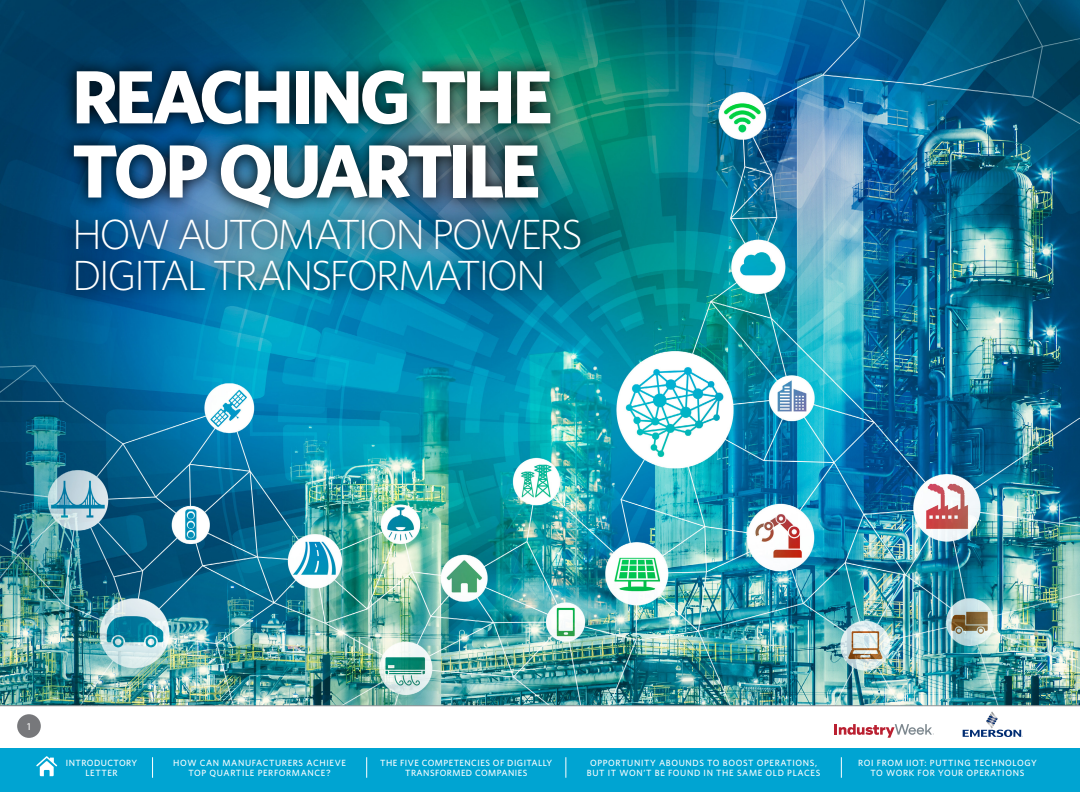
<style>
.page{position:relative;width:1080px;height:792px;background:#fff}
.page>*{position:absolute;margin:0;border:0;box-sizing:border-box;transform-origin:0 0}
.headline{font:700 75.4px/74.2px "Whitney";letter-spacing:-.05em;color:#fff}
.headline-2{font:300 42.2px/41.5px "Whitney";letter-spacing:-.06em;color:#fff}
.deck{font:500 10px "Whitney";color:#fff}
.body{font:500 9px/10px "Whitney";letter-spacing:.07em;color:#fff;text-align:center}
.body-2{font:500 9px/10px "Whitney";letter-spacing:.05em;color:#fff;text-align:center}
</style>
<div class="page">
<img style="left:0;top:0;width:1080px;height:706px">
<svg style="left:61px;top:205px;width:534px;height:100px;background:#116f96"></svg>
<img style="left:59px;top:55px;width:506px;height:167px">
<hr style="left:0;top:706px;width:540px;height:1px;background:#8f9194">
<hr style="left:540px;top:706px;width:540px;height:1px;background:#8f9194">
<div style="left:17px;top:714px;width:24px;height:24px;background:#77787b;border-radius:50%"></div>
<div style="left:0;top:748px;width:1080px;height:44px;background:#00a4d2"></div>
<svg style="left:36px;top:756px;width:21px;height:20px"></svg>
<svg style="left:152px;top:757px;width:1px;height:21px"></svg>
<svg style="left:366px;top:757px;width:1px;height:21px"></svg>
<svg style="left:565px;top:757px;width:1px;height:21px"></svg>
<svg style="left:841px;top:757px;width:1px;height:21px"></svg>
<svg style="left:963px;top:711px;width:60px;height:26px"></svg>
<svg style="left:834px;top:724px;width:100px;height:14px"></svg>
<p class="headline" style="left:72px;top:58px;width:482px">REACHING THE<br>TOP QUARTILE</p>
<p class="headline-2" style="left:72px;top:213px;width:512px">HOW AUTOMATION POWERS<br>DIGITAL TRANSFORMATION</p>
<p class="deck" style="left:27px;top:721px;width:5px">1</p>
<p class="body-2" style="left:66px;top:757px;width:73px">INTRODUCTORY<br>LETTER</p>
<p class="body" style="left:173px;top:757px;width:174px">HOW CAN MANUFACTURERS ACHIEVE<br>TOP QUARTILE PERFORMANCE?</p>
<p class="body-2" style="left:380px;top:757px;width:174px">THE FIVE COMPETENCIES OF DIGITALLY<br>TRANSFORMED COMPANIES</p>
<p class="body" style="left:587px;top:757px;width:235px">OPPORTUNITY ABOUNDS TO BOOST OPERATIONS,<br>BUT IT WON’T BE FOUND IN THE SAME OLD PLACES</p>
<p class="body" style="left:858px;top:757px;width:180px">ROI FROM IIOT: PUTTING TECHNOLOGY<br>TO WORK FOR YOUR OPERATIONS</p>
</div>
